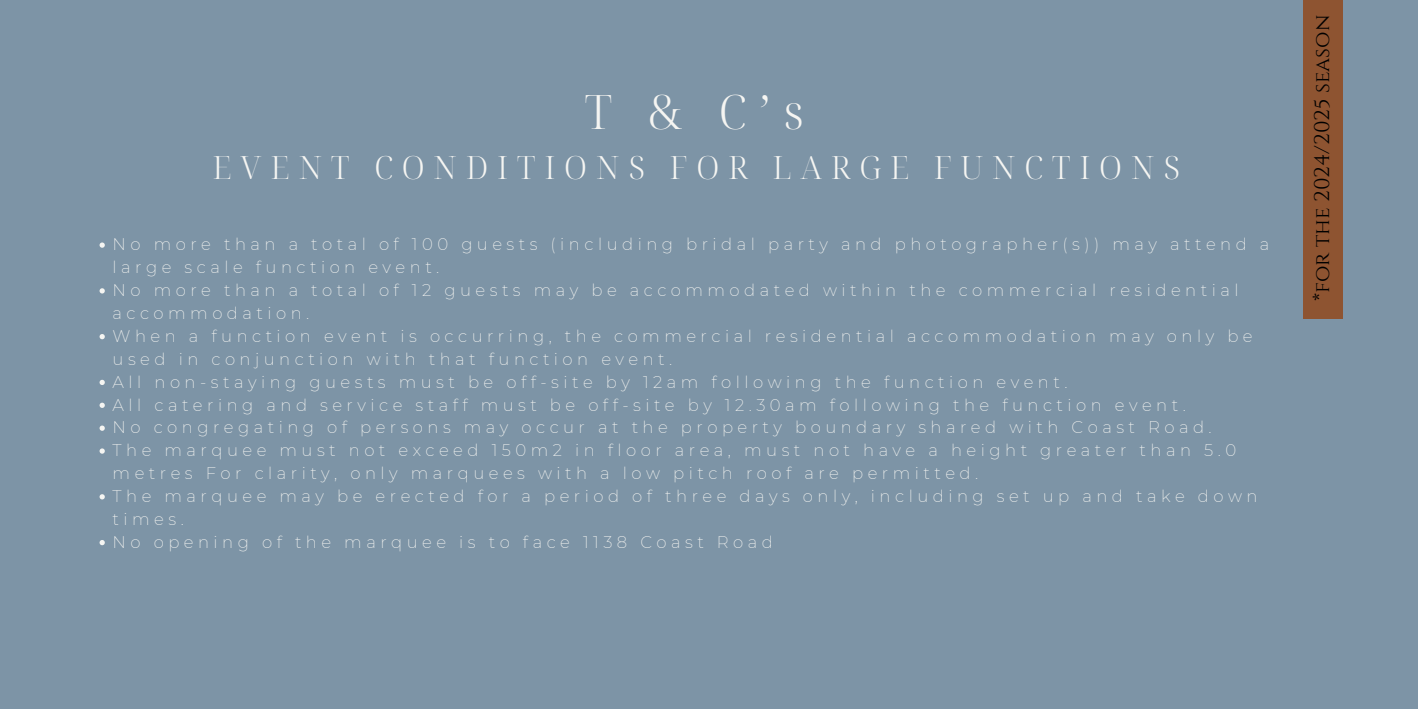
<style>
.page{position:relative;width:1418px;height:709px;background:#7d94a6}
.page>*{position:absolute;margin:0;border:0;box-sizing:border-box;transform-origin:0 0}
.t1{font:300 47.5px "Noto Serif Display";color:#f5f5f2}
.t2{font:300 32px "Noto Serif Display";letter-spacing:.27em;color:#f5f5f2}
.t3{font:21.2px "Cinzel";color:#000}
.t4{font:200 16.5px/22.9px "Montserrat";letter-spacing:.27em;color:#f5f5f2}
</style>
<div class="page">
<div style="left:1303px;top:0;width:39px;height:319px;background:#8e5431"></div>
<svg style="left:100px;top:242px;width:5px;height:6px"></svg>
<svg style="left:100px;top:288px;width:5px;height:5px"></svg>
<svg style="left:100px;top:334px;width:5px;height:5px"></svg>
<svg style="left:100px;top:380px;width:5px;height:5px"></svg>
<svg style="left:100px;top:403px;width:5px;height:5px"></svg>
<svg style="left:100px;top:425px;width:5px;height:6px"></svg>
<svg style="left:100px;top:448px;width:5px;height:6px"></svg>
<svg style="left:100px;top:494px;width:5px;height:5px"></svg>
<svg style="left:100px;top:540px;width:5px;height:5px"></svg>
<p class="t1" style="left:584px;top:78px;width:221px">T &amp; C’s</p>
<p class="t2" style="left:212px;top:144px;width:969px">EVENT CONDITIONS FOR LARGE FUNCTIONS</p>
<p class="t4" style="left:113px;top:233px;width:1158px">No more than a total of 100 guests (including bridal party and photographer(s)) may attend a large scale function event.</p>
<p class="t4" style="left:113px;top:279px;width:1127px">No more than a total of 12 guests may be accommodated within the commercial residential accommodation.</p>
<p class="t4" style="left:113px;top:324px;width:1141px">When a function event is occurring, the commercial residential accommodation may only be used in conjunction with that function event.</p>
<p class="t4" style="left:113px;top:370px;width:956px">All non-staying guests must be off-site by 12am following the function event.</p>
<p class="t4" style="left:113px;top:393px;width:1074px">All catering and service staff must be off-site by 12.30am following the function event.</p>
<p class="t4" style="left:113px;top:416px;width:1100px">No congregating of persons may occur at the property boundary shared with Coast Road.</p>
<p class="t4" style="left:113px;top:439px;width:1125px">The marquee must not exceed 150m2 in floor area, must not have a height greater than 5.0 metres For clarity, only marquees with a low pitch roof are permitted.</p>
<p class="t4" style="left:113px;top:485px;width:1146px">The marquee may be erected for a period of three days only, including set up and take down times.</p>
<p class="t4" style="left:113px;top:530px;width:662px">No opening of the marquee is to face 1138 Coast Road</p>
<p class="t3" style="left:1308px;top:301px;width:288px;rotate:-90deg">*for the 2024/2025 season</p>
</div>
